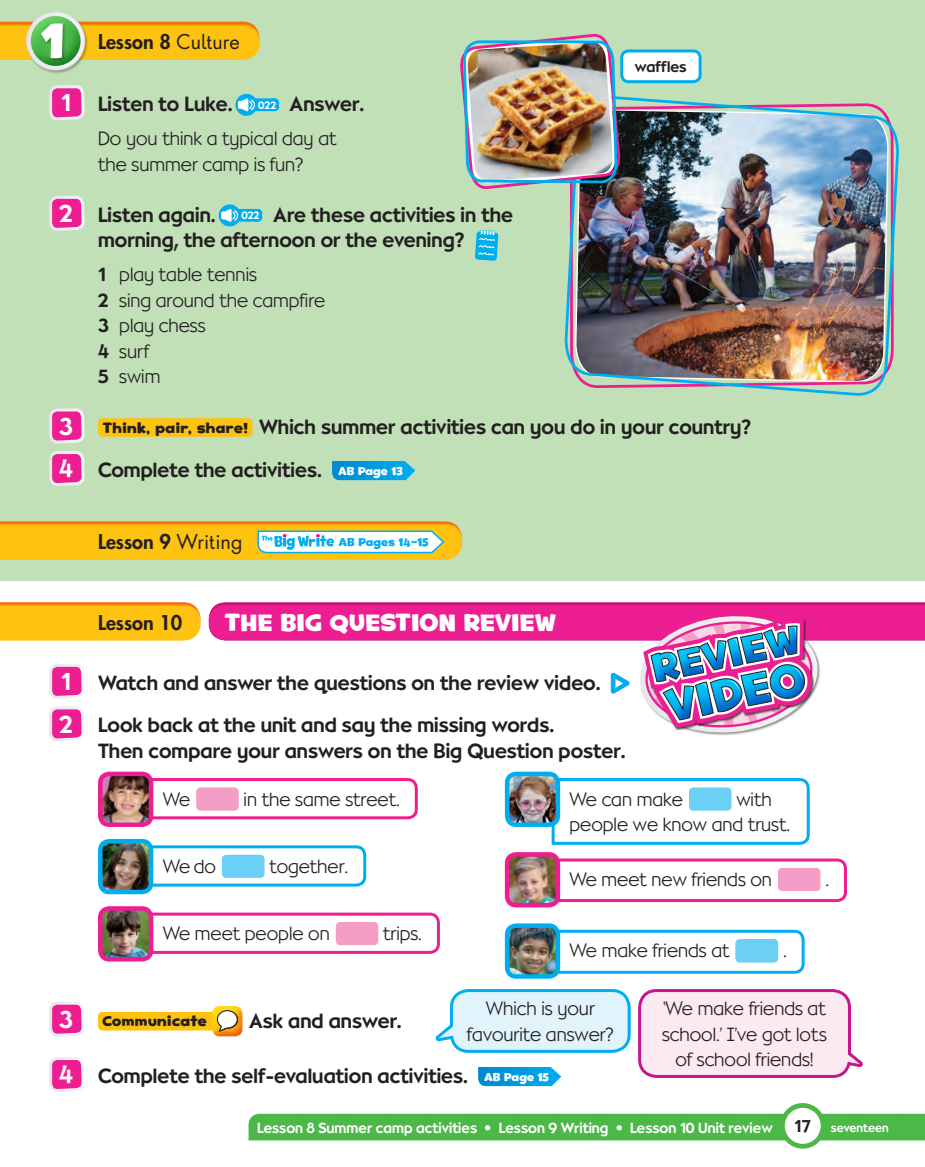
<style>
.page{position:relative;width:925px;height:1167px;background:#fff}
.page>*{position:absolute;margin:0;border:0;box-sizing:border-box;transform-origin:0 0}
.t1{font:24px "Good Eatin AOE";letter-spacing:.02em;color:#fff}
.t2{font:500 24px/42.5px "Bernhardt Infant";color:#fff}
.t3{font:500 20.25px/42.5px "Bernhardt Infant";color:#231f20}
.t4{font:800 19.8px "Futura Infant Adobe Std";color:#231f20}
.t5{font:300 18.75px/25.5px "Bernhardt Infant";color:#231f20}
.t6{font:500 15px "Bernhardt Infant";color:#231f20}
.t7{font:500 14.4px "Bernhardt Infant";color:#fff}
.t8{font:14.4px "Good Eatin AOE";letter-spacing:.04em;color:#231f20}
.t9{font:500 12px "Bernhardt Infant";color:#fff}
.t10{font:11.4px "Good Eatin AOE";letter-spacing:.02em;color:#00aeef}
.s1{font-weight:400}
.s2{font-size:10.5px;color:#fff}
.s3{font-weight:500}
.s4{font-family:"Good Eatin AOE";font-weight:400;font-size:14.4px}
.s5{font-family:"Good Eatin AOE";font-weight:400;font-size:11.4px;color:#fff}
.s6{font-family:"Bernhardt Infant";font-weight:700}
.s7{font-size:16.8px;color:#231f20}
</style>
<div class="page">
<div style="left:259px;top:1113px;width:666px;height:21px;background:#4cb848"></div>
<svg style="left:301px;top:1113px;width:616px;height:1px"></svg>
<div style="left:248px;top:1125px;width:677px;height:15px;background:#4cb848"></div>
<div style="left:782px;top:1105px;width:41px;height:41px;background:#fff;border-radius:50%"></div>
<div style="left:780px;top:1102px;width:45px;height:46px;border:5px solid #4cb848;border-radius:50%"></div>
<div style="left:822px;top:1124px;width:103px;height:15px;background:#4cb848"></div>
<div style="left:205px;top:1003px;width:49px;height:34px;background:#f15921;opacity:.75"></div>
<svg style="left:98px;top:1009px;width:140px;height:23px"></svg>
<svg style="left:478px;top:1067px;width:83px;height:19px;background:#10a0df"></svg>
<svg style="left:49px;top:1002px;width:35px;height:90px"></svg>
<svg style="left:153px;top:778px;width:265px;height:42px"></svg>
<img style="left:103px;top:776px;width:45px;height:46px">
<div style="left:98px;top:771px;width:55px;height:56px;border:4px solid #ed1e91;border-radius:9px"></div>
<div style="left:196px;top:787px;width:43px;height:23px;background:#f49ec5;border-radius:4px"></div>
<svg style="left:153px;top:845px;width:214px;height:42px"></svg>
<img style="left:103px;top:844px;width:45px;height:45px">
<div style="left:98px;top:839px;width:55px;height:55px;border:4px solid #00aeef;border-radius:9px"></div>
<div style="left:222px;top:854px;width:42px;height:23px;background:#6bcff6;border-radius:4px"></div>
<svg style="left:551px;top:778px;width:259px;height:67px"></svg>
<img style="left:510px;top:776px;width:45px;height:46px">
<div style="left:505px;top:771px;width:55px;height:56px;border:4px solid #00aeef;border-radius:9px"></div>
<div style="left:689px;top:787px;width:42px;height:23px;background:#6bcff6;border-radius:4px"></div>
<svg style="left:559px;top:929px;width:246px;height:45px"></svg>
<img style="left:507px;top:928px;width:51px;height:48px">
<div style="left:505px;top:923px;width:55px;height:55px;border:4px solid #00aeef;border-radius:9px"></div>
<div style="left:735px;top:939px;width:43px;height:23px;background:#6bcff6;border-radius:4px"></div>
<svg style="left:153px;top:912px;width:287px;height:42px"></svg>
<img style="left:103px;top:911px;width:48px;height:48px">
<div style="left:98px;top:906px;width:55px;height:55px;border:4px solid #ed1e91;border-radius:9px"></div>
<div style="left:336px;top:922px;width:42px;height:23px;background:#f49ec5;border-radius:4px"></div>
<svg style="left:559px;top:858px;width:288px;height:45px"></svg>
<img style="left:510px;top:857px;width:45px;height:45px">
<div style="left:505px;top:852px;width:55px;height:55px;border:4px solid #ed1e91;border-radius:9px"></div>
<div style="left:778px;top:867px;width:42px;height:24px;background:#f49ec5;border-radius:4px"></div>
<div style="left:451px;top:990px;width:178px;height:61px;background:#e1f4fc;border-radius:17px"></div>
<div style="left:450px;top:989px;width:181px;height:63px;border:3px solid #00aeef;border-radius:17px"></div>
<svg style="left:435px;top:1020px;width:21px;height:23px"></svg>
<div style="left:640px;top:990px;width:209px;height:86px;background:#fceaf2;border-radius:17px"></div>
<div style="left:638px;top:989px;width:213px;height:88px;border:3px solid #c5168c;border-radius:17px"></div>
<svg style="left:845px;top:1046px;width:18px;height:23px"></svg>
<img style="left:0;top:0;width:925px;height:741px">
<p class="t2" style="left:61px;top:82px;width:11px">1</p>
<p class="t2" style="left:59px;top:193px;width:15px">2</p>
<p class="t2" style="left:59px;top:405px;width:15px">3<br>4</p>
<p class="t2" style="left:59px;top:661px;width:15px">1<br>2</p>
<p class="t2" style="left:59px;top:998px;width:15px">3</p>
<p class="t2" style="left:59px;top:1054px;width:15px">4</p>
<p class="t4" style="left:98px;top:29px;width:143px">Lesson 8 <span class="s1">Culture</span></p>
<p class="t6" style="left:635px;top:58px;width:53px">waffles</p>
<p class="t3" style="left:98px;top:83px;width:136px">Listen to Luke.</p>
<p class="t3" style="left:258px;top:83px;width:107px"><span class="s2">022</span> Answer.</p>
<p class="t5" style="left:98px;top:126px;width:240px">Do you think a typical day at the summer camp is fun?</p>
<p class="t3" style="left:98px;top:194px;width:119px">Listen again.</p>
<p class="t3" style="left:98px;top:202px;width:417px;line-height:25.5px;text-indent:143px"><span class="s2">022</span> Are these activities in the morning, the afternoon or the evening?</p>
<p class="t5" style="left:98px;top:262px;width:229px"><span class="s3">1</span> play table tennis<br><span class="s3">2</span> sing around the campfire<br><span class="s3">3</span> play chess<br><span class="s3">4</span> surf<br><span class="s3">5</span> swim</p>
<p class="t3" style="left:98px;top:406px;width:654px"><span class="s4">Think, pair, share!</span> Which summer activities can you do in your country?<br>Complete the activities. <span class="s5">AB Page 13</span></p>
<p class="t4" style="left:98px;top:529px;width:146px">Lesson 9 <span class="s1">Writing</span></p>
<p class="t10" style="left:339px;top:534px;width:91px">AB Pages 1<span class="s6">4</span>–15</p>
<p class="t4" style="left:98px;top:610px;width:86px">Lesson 10</p>
<p class="t1" style="left:225px;top:605px;width:332px">THE BIG QUESTION REVIEW</p>
<p class="t3" style="left:98px;top:662px;width:504px">Watch and answer the questions on the review video.<br>Look back at the unit and say the missing words.</p>
<p class="t3" style="left:98px;top:730px;width:529px">Then compare your answers on the Big Question poster.</p>
<p class="t5" style="left:163px;top:786px;width:29px">We</p>
<p class="t5" style="left:244px;top:786px;width:158px">in the same street.</p>
<p class="t5" style="left:163px;top:854px;width:55px">We do</p>
<p class="t5" style="left:269px;top:854px;width:80px">together.</p>
<p class="t5" style="left:163px;top:921px;width:169px">We meet people on</p>
<p class="t5" style="left:383px;top:921px;width:40px">trips.</p>
<p class="t5" style="left:569px;top:786px;width:115px">We can make</p>
<p class="t5" style="left:569px;top:786px;width:222px;text-indent:167px">with people we know and trust.</p>
<p class="t5" style="left:569px;top:867px;width:204px">We meet new friends on</p>
<p class="t5" style="left:569px;top:938px;width:162px">We make friends at</p>
<p class="t5" style="left:783px;top:938px;width:5px">.</p>
<p class="t5" style="left:825px;top:867px;width:5px">.</p>
<p class="t5" style="left:467px;top:996px;width:148px;text-align:center">Which is your favourite answer?</p>
<p class="t5" style="left:662px;top:995px;width:166px;text-align:center">‘We make friends at school.’ I’ve got lots of school friends!</p>
<p class="t8" style="left:102px;top:1011px;width:106px">Communicate</p>
<p class="t3" style="left:249px;top:999px;width:154px">Ask and answer.</p>
<p class="t3" style="left:98px;top:1055px;width:452px">Complete the self-evaluation activities. <span class="s5">AB Page 15</span></p>
<p class="t7" style="left:257px;top:1119px;width:517px">Lesson 8 Summer camp activities • Lesson 9 Writing • Lesson 10 Unit review</p>
<p class="t9" style="left:795px;top:1120px;width:96px"><span class="s7">17</span> seventeen</p>
</div>
